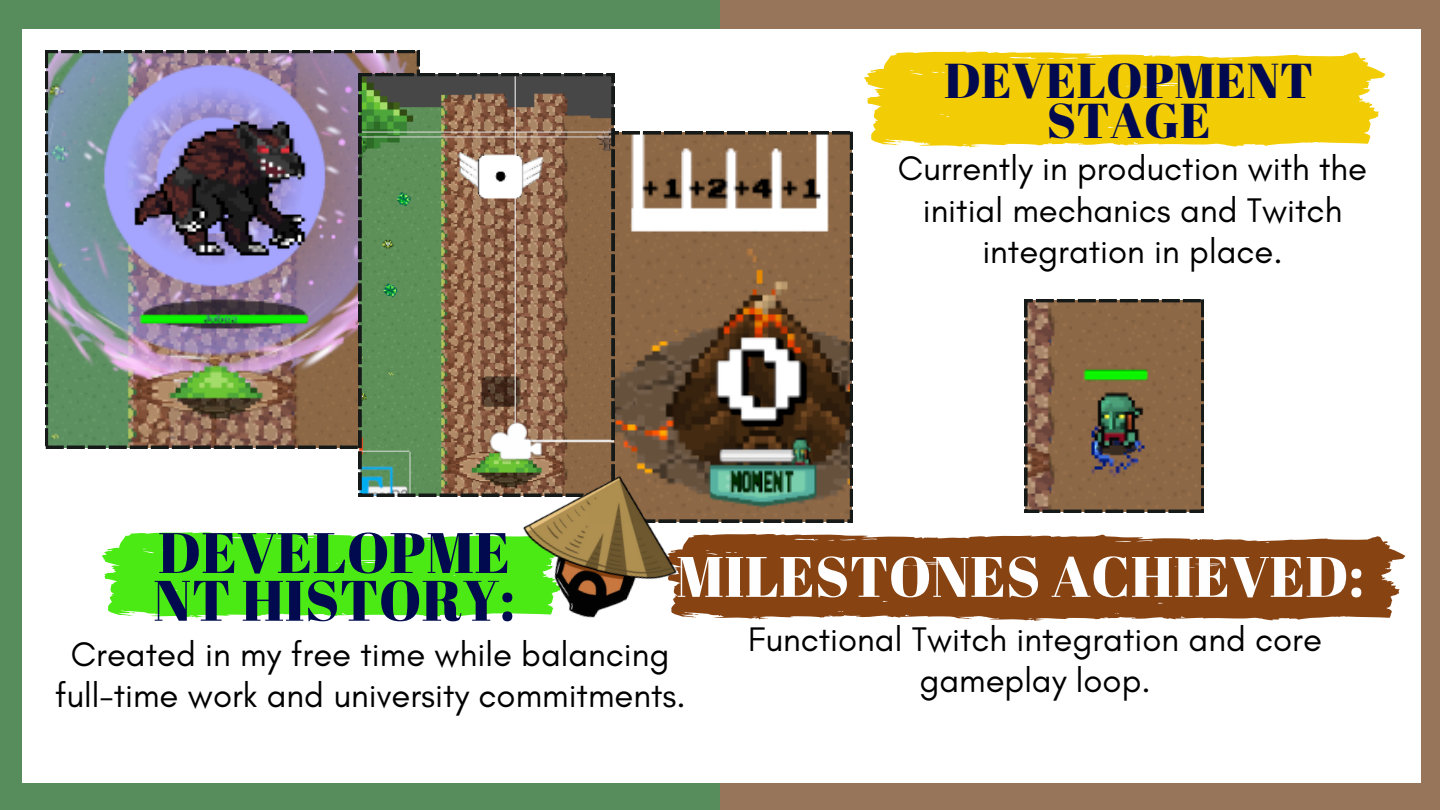
<style>
.page{position:relative;width:1440px;height:810px;background:#96755b}
.page>*{position:absolute;margin:0;border:0;box-sizing:border-box;transform-origin:0 0}
.t1{font:57px/47.8px "Abril Fatface";letter-spacing:.005em;color:#010a4f}
.t2{font:57px "Abril Fatface";letter-spacing:.005em;color:#fefefe}
.t3{font:49px/40.5px "Abril Fatface";letter-spacing:.005em;color:#010a4f;text-align:center}
.t4{font:34.7px/41.5px "Glacial Indifference";color:#000;text-align:center}
</style>
<div class="page">
<div style="left:0;top:0;width:720px;height:810px;background:#578d5d"></div>
<div style="left:23px;top:29px;width:1398px;height:754px;background:#fff"></div>
<svg style="left:864px;top:51px;width:521px;height:96px;background:#f3d222"></svg>
<svg style="left:102px;top:532px;width:396px;height:86px;background:#5dec2b"></svg>
<svg style="left:704px;top:534px;width:701px;height:87px;background:#935529"></svg>
<img style="left:45px;top:50px;width:374px;height:398px">
<svg style="left:614px;top:132px;width:239px;height:390px;background:#806b53"></svg>
<svg style="left:359px;top:73px;width:255px;height:423px;background:#7b7755"></svg>
<img style="left:498px;top:449px;width:206px;height:169px">
<svg style="left:1025px;top:299px;width:179px;height:213px;background:#7d6344"></svg>
<p class="t3" style="left:944px;top:59px;width:371px">DEVELOPMENT<br>STAGE</p>
<p class="t1" style="left:153px;top:527px;width:363px">DEVELOPME<br>NT HISTORY:</p>
<p class="t4" style="left:898px;top:147px;width:471px">Currently in production with the initial mechanics and Twitch integration in place.</p>
<p class="t2" style="left:676px;top:537px;width:689px">MILESTONES ACHIEVED:</p>
<p class="t4" style="left:55px;top:633px;width:632px">Created in my free time while balancing full-time work and university commitments.</p>
<p class="t4" style="left:748px;top:618px;width:575px">Functional Twitch integration and core gameplay loop.</p>
</div>
